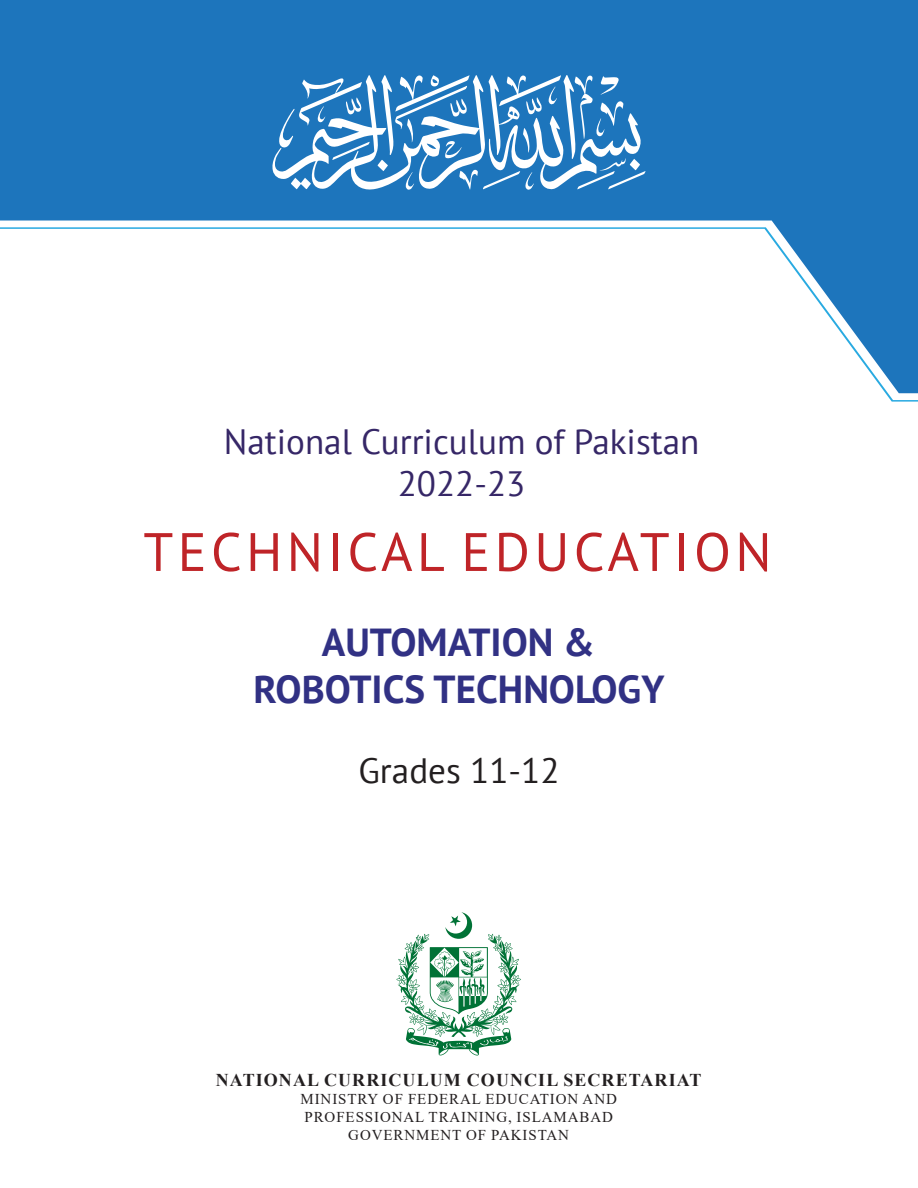
<style>
.page{position:relative;width:918px;height:1188px;background:#fff}
.page>*{position:absolute;margin:0;border:0;box-sizing:border-box;transform-origin:0 0}
.t1{font:54px "PT Sans";letter-spacing:.08em;color:#bf2428}
.t2{font:700 39px/46.8px "PT Sans";color:#313184;text-align:center}
.t3{font:35.1px/42.2px "PT Sans";color:#362767;text-align:center}
.t4{font:35.1px "PT Sans";color:#231f20}
.t5{font:700 18px "Times New Roman";letter-spacing:.06em;color:#231f20}
.t6{font:15px/18px "Times New Roman";letter-spacing:.06em;color:#231f20;text-align:center}
</style>
<div class="page">
<svg style="left:0;top:0;width:918px;height:393px;fill:#1d75bc"></svg>
<svg style="left:272px;top:75px;width:374px;height:115px"></svg>
<svg style="left:396px;top:912px;width:125px;height:144px"></svg>
<h3 class="t3" style="left:224px;top:420px;width:477px">National Curriculum of Pakistan<br>2022-23</h3>
<h1 class="t1" style="left:143px;top:517px;width:630px">TECHNICAL EDUCATION</h1>
<h2 class="t2" style="left:253px;top:618px;width:413px">AUTOMATION &amp;<br>ROBOTICS TECHNOLOGY</h2>
<h3 class="t4" style="left:358px;top:748px;width:203px">Grades 11-12</h3>
<p class="t5" style="left:216px;top:1067px;width:487px">NATIONAL CURRICULUM COUNCIL SECRETARIAT</p>
<p class="t6" style="left:300px;top:1089px;width:318px">MINISTRY OF FEDERAL EDUCATION AND<br>PROFESSIONAL TRAINING, ISLAMABAD<br>GOVERNMENT OF PAKISTAN</p>
</div>
